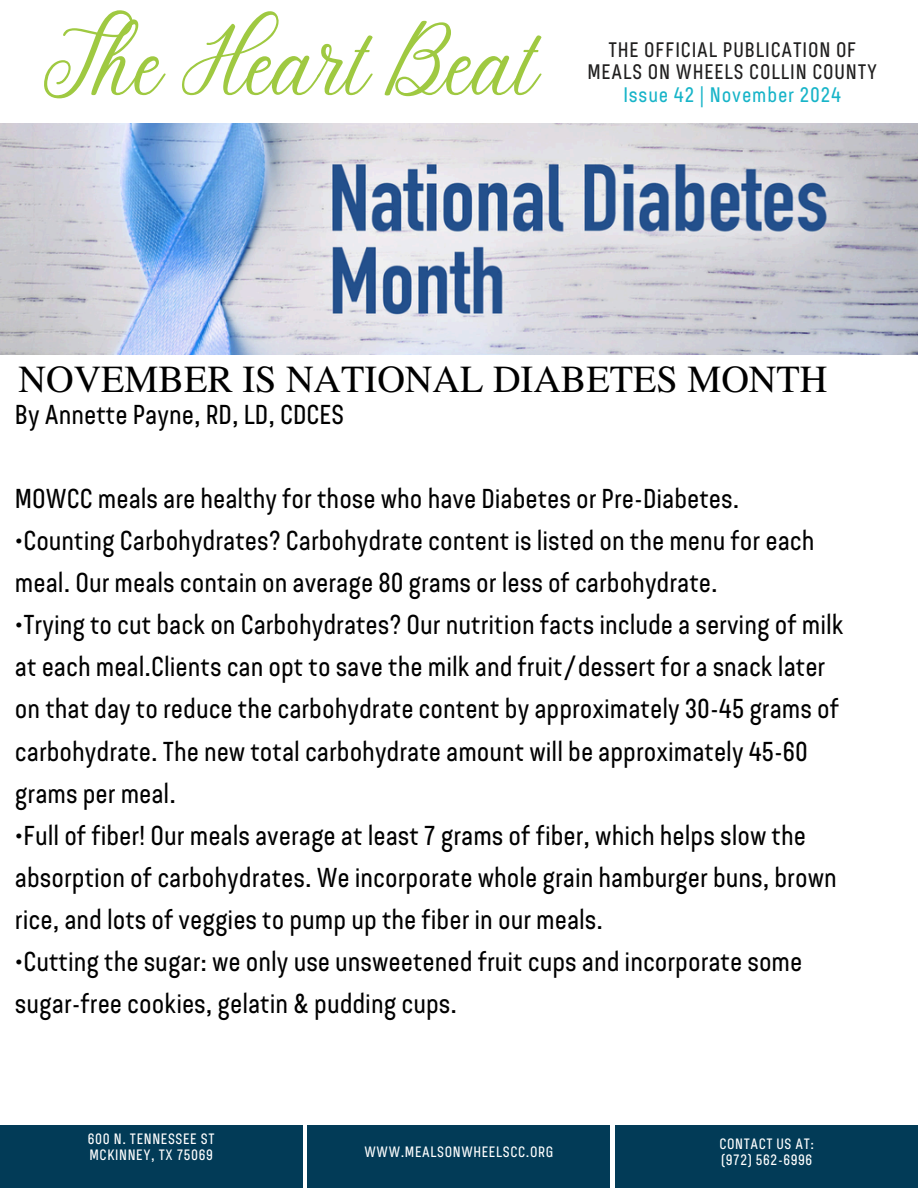
<style>
.page{position:relative;width:918px;height:1188px;background:#fff}
.page>*{position:absolute;margin:0;border:0;box-sizing:border-box;transform-origin:0 0}
.t1{font:105px "Stoic";color:#9fc941}
.t2{font:38.25px "Te X Gyre Termes";color:#000}
.t3{font:27.3px/42px "Bond 4 F";color:#000}
.t4{font:21px/22.5px "Bond 4 F";letter-spacing:.04em;color:#1f1e1e;text-align:center}
.t5{font:21px "Bond 4 F";letter-spacing:.04em;color:#17b4c8}
.t6{font:15px "Bond 4 F";letter-spacing:.04em;color:#fff}
</style>
<div class="page">
<div style="left:0;top:1125px;width:302px;height:63px;background:#023b57"></div>
<div style="left:308px;top:1125px;width:302px;height:63px;background:#023b57"></div>
<div style="left:616px;top:1125px;width:302px;height:63px;background:#023b57"></div>
<img style="left:0;top:124px;width:918px;height:230px">
<p class="t1" style="left:43px;top:11px;width:494px">The Heart Beat</p>
<p class="t4" style="left:587px;top:40px;width:291px">THE OFFICIAL PUBLICATION OF<br>MEALS ON WHEELS COLLIN COUNTY</p>
<p class="t5" style="left:623px;top:86px;width:219px">Issue 42 | November 2024</p>
<p class="t2" style="left:18px;top:352px;width:811px">NOVEMBER IS NATIONAL DIABETES MONTH</p>
<h3 class="t3" style="left:15px;top:396px;width:331px">By Annette Payne, RD, LD, CDCES</h3>
<h3 class="t3" style="left:15px;top:480px;width:726px">MOWCC meals are healthy for those who have Diabetes or Pre-Diabetes.</h3>
<h3 class="t3" style="left:15px;top:522px;width:801px">•Counting Carbohydrates? Carbohydrate content is listed on the menu for each meal. Our meals contain on average 80 grams or less of carbohydrate.</h3>
<h3 class="t3" style="left:15px;top:607px;width:830px">•Trying to cut back on Carbohydrates? Our nutrition facts include a serving of milk at each meal.Clients can opt to save the milk and fruit/dessert for a snack later on that day to reduce the carbohydrate content by approximately 30-45 grams of carbohydrate. The new total carbohydrate amount will be approximately 45-60 grams per meal.</h3>
<h3 class="t3" style="left:15px;top:817px;width:823px">•Full of fiber! Our meals average at least 7 grams of fiber, which helps slow the absorption of carbohydrates. We incorporate whole grain hamburger buns, brown rice, and lots of veggies to pump up the fiber in our meals.</h3>
<h3 class="t3" style="left:15px;top:943px;width:789px">•Cutting the sugar: we only use unsweetened fruit cups and incorporate some sugar-free cookies, gelatin &amp; pudding cups.</h3>
<h1 class="t6" style="left:88px;top:1133px;width:128px">600 N. TENNESSEE ST</h1>
<p class="t6" style="left:90px;top:1149px;width:125px">MCKINNEY, TX 75069</p>
<p class="t6" style="left:365px;top:1145px;width:190px">WWW.MEALSONWHEELSCC.ORG</p>
<p class="t6" style="left:719px;top:1138px;width:96px">CONTACT US AT:</p>
<h2 class="t6" style="left:721px;top:1153px;width:93px">(972) 562-6996</h2>
</div>
